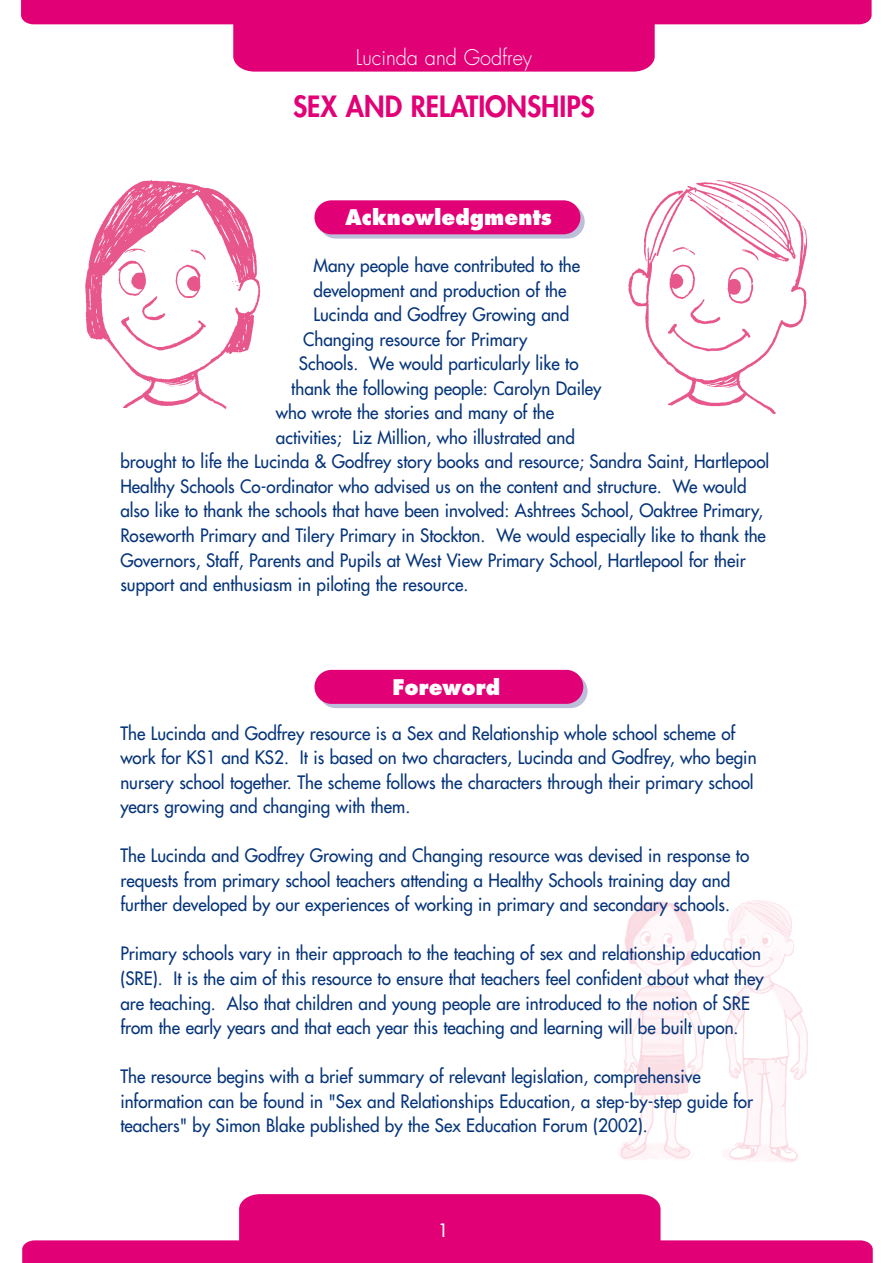
<style>
.page{position:relative;width:893px;height:1263px;background:#fff}
.page>*{position:absolute;margin:0;border:0;box-sizing:border-box;transform-origin:0 0}
.t1{font:800 28.5px "Futura";color:#e20077;scale:.95 1}
.t2{font:800 21px "Futura";color:#fff;scale:.95 1}
.t3{font:300 21px "Futura";color:#fff;scale:.95 1}
.t4{font:18px/24.6px "Futura";color:#05347a;scale:.95 1}
.t5{font:18px "Futura";color:#fff}
</style>
<div class="page">
<div style="left:319px;top:674px;width:268px;height:34px;background:#bcbfd9;border-radius:17px"></div>
<svg style="left:319px;top:205px;width:266px;height:34px"></svg>
<div style="left:314px;top:200px;width:266px;height:34px;background:#e20077;border-radius:17px"></div>
<div style="left:314px;top:670px;width:269px;height:34px;background:#e20077;border-radius:17px"></div>
<img style="left:620px;top:900px;width:188px;height:262px">
<svg style="left:21px;top:0;width:850px;height:72px;fill:#e20077"></svg>
<svg style="left:22px;top:1194px;width:851px;height:69px;fill:#e20077"></svg>
<img style="left:85px;top:180px;width:176px;height:229px">
<img style="left:581px;top:180px;width:226px;height:235px">
<p class="t3" style="left:356px;top:48px;width:187px">Lucinda and Godfrey</p>
<h1 class="t1" style="left:293px;top:92px;width:319px">SEX AND RELATIONSHIPS</h1>
<p class="t2" style="left:345px;top:208px;width:219px">Acknowledgments</p>
<p class="t4" style="left:313px;top:254px;width:282px">Many people have contributed to the</p>
<p class="t4" style="left:313px;top:279px;width:268px">development and production of the</p>
<p class="t4" style="left:313px;top:303px;width:271px">Lucinda and Godfrey Growing and</p>
<p class="t4" style="left:303px;top:328px;width:238px">Changing resource for Primary</p>
<p class="t4" style="left:299px;top:353px;width:296px">Schools. We would particularly like to</p>
<p class="t4" style="left:291px;top:377px;width:328px">thank the following people: Carolyn Dailey</p>
<p class="t4" style="left:276px;top:402px;width:294px">who wrote the stories and many of the</p>
<p class="t4" style="left:276px;top:426px;width:316px">activities; Liz Million, who illustrated and</p>
<p class="t4" style="left:120px;top:451px;width:685px">brought to life the Lucinda &amp; Godfrey story books and resource; Sandra Saint, Hartlepool</p>
<p class="t4" style="left:120px;top:475px;width:661px">Healthy Schools Co-ordinator who advised us on the content and structure. We would</p>
<p class="t4" style="left:120px;top:500px;width:678px">also like to thank the schools that have been involved: Ashtrees School, Oaktree Primary,</p>
<p class="t4" style="left:120px;top:524px;width:681px">Roseworth Primary and Tilery Primary in Stockton. We would especially like to thank the</p>
<p class="t4" style="left:120px;top:549px;width:660px">Governors, Staff, Parents and Pupils at West View Primary School, Hartlepool for their</p>
<p class="t4" style="left:120px;top:573px;width:368px">support and enthusiasm in piloting the resource.</p>
<p class="t2" style="left:393px;top:678px;width:115px">Foreword</p>
<p class="t4" style="left:120px;top:722px;width:671px">The Lucinda and Godfrey resource is a Sex and Relationship whole school scheme of work for KS1 and KS2. It is based on two characters, Lucinda and Godfrey, who begin nursery school together. The scheme follows the characters through their primary school years growing and changing with them.</p>
<p class="t4" style="left:120px;top:845px;width:663px">The Lucinda and Godfrey Growing and Changing resource was devised in response to requests from primary school teachers attending a Healthy Schools training day and further developed by our experiences of working in primary and secondary schools.</p>
<p class="t4" style="left:120px;top:943px;width:679px">Primary schools vary in their approach to the teaching of sex and relationship education (SRE). It is the aim of this resource to ensure that teachers feel confident about what they are teaching. Also that children and young people are introduced to the notion of SRE from the early years and that each year this teaching and learning will be built upon.</p>
<p class="t4" style="left:120px;top:1065px;width:667px">The resource begins with a brief summary of relevant legislation, comprehensive information can be found in "Sex and Relationships Education, a step-by-step guide for teachers" by Simon Blake published by the Sex Education Forum (2002).</p>
<p class="t5" style="left:438px;top:1221px;width:12px">1</p>
</div>
